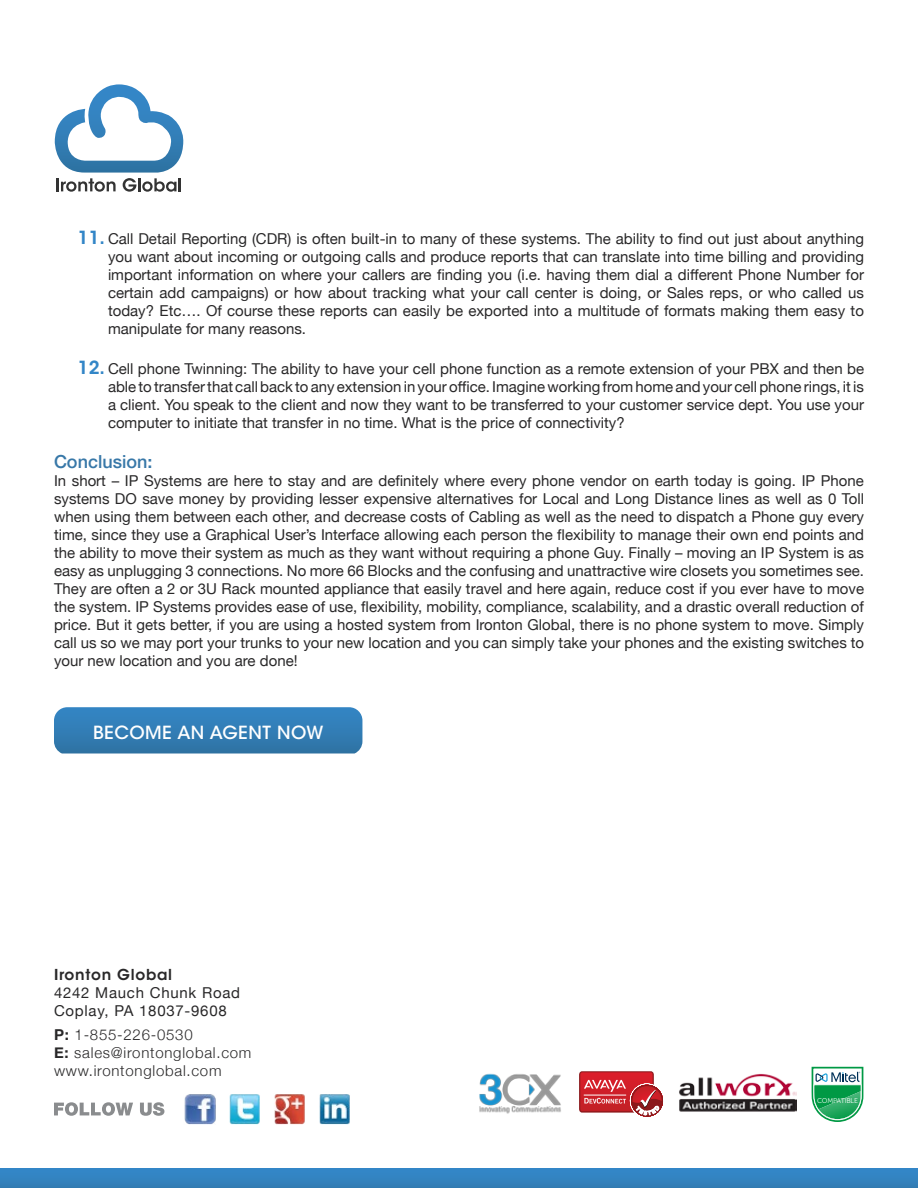
<style>
.page{position:relative;width:918px;height:1188px;background:#fff}
.page>*{position:absolute;margin:0;border:0;box-sizing:border-box;transform-origin:0 0}
.t1{font:500 18px "ITC Avant Garde Std";letter-spacing:.025em;color:#fff}
.t2{font:500 18px "Helvetica Neue";color:#3878a8}
.t3{font:15px/18px "Helvetica Neue";color:#292829;text-align:justify}
.t4{font:300 15px/18px "Helvetica Neue";letter-spacing:.05em;color:#292829}
.t5{font:15px/18px "Helvetica Neue";letter-spacing:.05em;color:#292829}
.t6{font:600 15px "ITC Avant Garde Std";letter-spacing:.05em;color:#292829}
.t7{font:6.9px "Museo Sans 300";letter-spacing:-.02em;color:#fff}
.s1{font-family:"ITC Avant Garde Std";font-weight:600;font-size:18px;color:#3386c7}
.s2{font-weight:700}
</style>
<div class="page">
<svg style="left:812px;top:1067px;width:51px;height:55px"></svg>
<img style="left:818px;top:1091px;width:43px;height:28px">
<img style="left:479px;top:1073px;width:82px;height:41px">
<img style="left:679px;top:1073px;width:118px;height:39px">
<svg style="left:54px;top:1102px;width:110px;height:14px"></svg>
<img style="left:184px;top:1094px;width:32px;height:31px">
<img style="left:229px;top:1094px;width:31px;height:31px">
<img style="left:274px;top:1094px;width:31px;height:31px">
<img style="left:319px;top:1094px;width:31px;height:31px">
<div style="left:0;top:1169px;width:918px;height:19px;background:#3383c0"></div>
<svg style="left:55px;top:84px;width:129px;height:108px"></svg>
<svg style="left:54px;top:707px;width:308px;height:47px;background:#367fb6"></svg>
<svg style="left:579px;top:1071px;width:84px;height:46px"></svg>
<p class="t3" style="left:108px;top:231px;width:758px;text-indent:-30px"><span class="s1">11.</span> Call Detail Reporting (CDR) is often built-in to many of these systems. The ability to find out just about anything you want about incoming or outgoing calls and produce reports that can translate into time billing and providing important information on where your callers are finding you (i.e. having them dial a different Phone Number for certain add campaigns) or how about tracking what your call center is doing, or Sales reps, or who called us today? Etc…. Of course these reports can easily be exported into a multitude of formats making them easy to manipulate for many reasons.</p>
<p class="t3" style="left:108px;top:360px;width:758px;text-indent:-30px"><span class="s1">12.</span> Cell phone Twinning: The ability to have your cell phone function as a remote extension of your PBX and then be able to transfer that call back to any extension in your office. Imagine working from home and your cell phone rings, it is a client. You speak to the client and now they want to be transferred to your customer service dept. You use your computer to initiate that transfer in no time. What is the price of connectivity?</p>
<p class="t2" style="left:54px;top:447px;width:100px">Conclusion:</p>
<p class="t3" style="left:54px;top:472px;width:812px">In short – IP Systems are here to stay and are definitely where every phone vendor on earth today is going. IP Phone systems DO save money by providing lesser expensive alternatives for Local and Long Distance lines as well as 0 Toll when using them between each other, and decrease costs of Cabling as well as the need to dispatch a Phone guy every time, since they use a Graphical User’s Interface allowing each person the flexibility to manage their own end points and the ability to move their system as much as they want without requiring a phone Guy. Finally – moving an IP System is as easy as unplugging 3 connections. No more 66 Blocks and the confusing and unattractive wire closets you sometimes see.<br>They are often a 2 or 3U Rack mounted appliance that easily travel and here again, reduce cost if you ever have to move the system. IP Systems provides ease of use, flexibility, mobility, compliance, scalability, and a drastic overall reduction of price. But it gets better, if you are using a hosted system from Ironton Global, there is no phone system to move. Simply call us so we may port your trunks to your new location and you can simply take your phones and the existing switches to your new location and you are done!</p>
<p class="t1" style="left:93px;top:721px;width:232px">BECOME AN AGENT NOW</p>
<p class="t6" style="left:54px;top:965px;width:120px">Ironton Global</p>
<p class="t5" style="left:54px;top:985px;width:188px">4242 Mauch Chunk Road<br>Coplay, PA 18037-9608</p>
<p class="t4" style="left:54px;top:1025px;width:199px"><span class="s2">P:</span> 1-855-226-0530<br><span class="s2">E:</span> sales@irontonglobal.com www.irontonglobal.com</p>
<p class="t7" style="left:817px;top:1097px;width:42px">COMPATIBLE</p>
</div>
